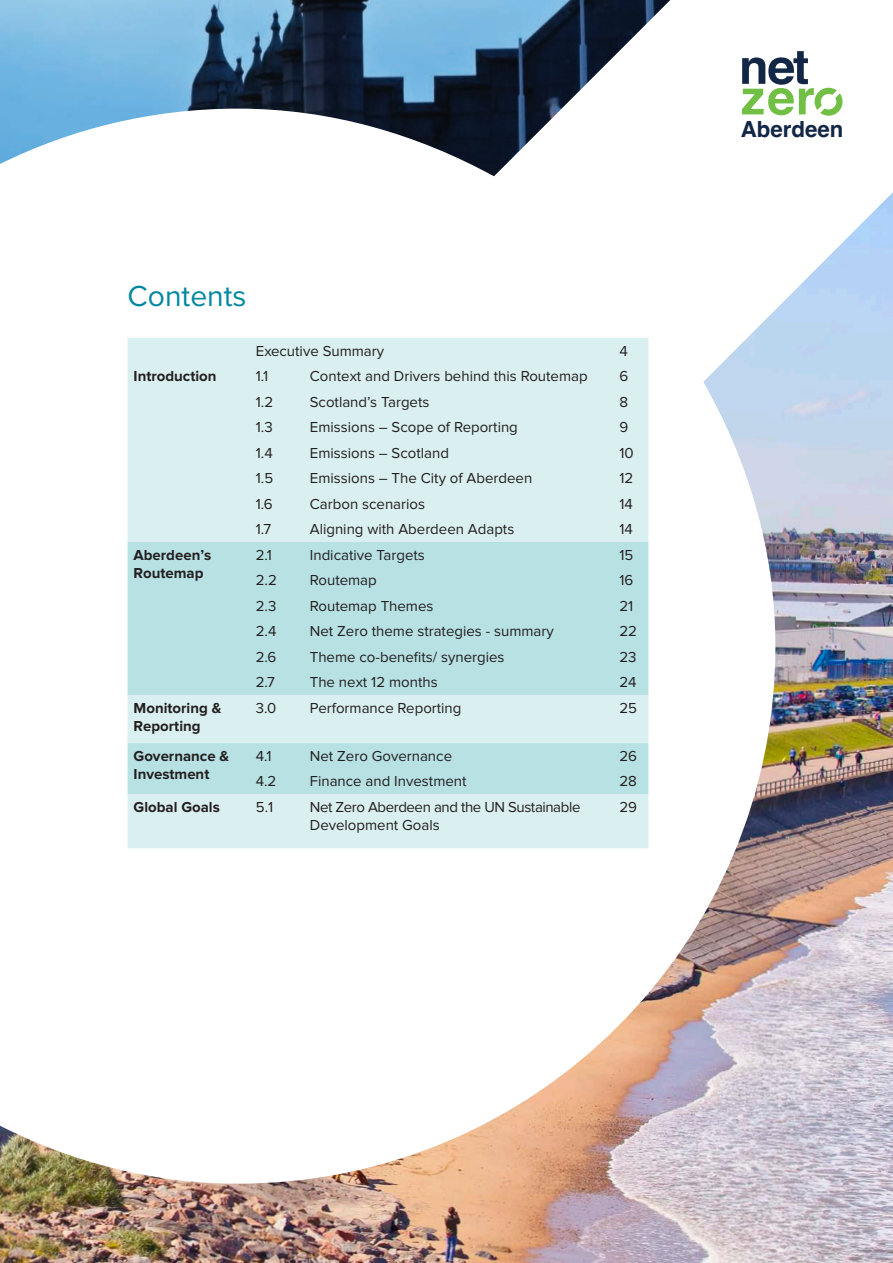
<style>
.page{position:relative;width:893px;height:1263px;background:#fff}
.page>*{position:absolute;margin:0;border:0;box-sizing:border-box;transform-origin:0 0}
.Headings{font:30px "Proxima Nova";color:#0087a0}
.t1{font:700 22.2px "Helvetica";color:#122646}
.t2{font:15px "Proxima Nova";color:#231f20}
.t3{font:700 15px/18px "Proxima Nova";color:#231f20}
.t4{font:15px/18px "Proxima Nova";letter-spacing:-.025em;color:#231f20}
</style>
<div class="page">
<svg style="left:742px;top:51px;width:100px;height:65px"></svg>
<img style="left:0;top:0;width:670px;height:176px">
<img style="left:0;top:192px;width:893px;height:1071px">
<div style="left:128px;top:338px;width:520px;height:510px;background:#daeff0"></div>
<svg style="left:128px;top:542px;width:520px;height:252px;background:#bee3e5"></svg>
<svg style="left:128px;top:848px;width:520px;height:42px"></svg>
<p class="Headings" style="left:128px;top:279px;width:120px">Contents</p>
<p class="t2" style="left:256px;top:342px;width:130px">Executive Summary</p>
<p class="t2" style="left:619px;top:342px;width:10px">4</p>
<p class="t3" style="left:134px;top:367px;width:84px">Introduction</p>
<p class="t2" style="left:256px;top:367px;width:14px">1.1</p>
<p class="t2" style="left:310px;top:367px;width:279px">Context and Drivers behind this Routemap</p>
<p class="t2" style="left:619px;top:367px;width:10px">6</p>
<p class="t2" style="left:256px;top:393px;width:19px">1.2</p>
<p class="t2" style="left:310px;top:393px;width:121px">Scotland’s Targets</p>
<p class="t2" style="left:619px;top:393px;width:10px">8</p>
<p class="t2" style="left:256px;top:418px;width:18px">1.3</p>
<p class="t2" style="left:310px;top:418px;width:210px">Emissions – Scope of Reporting</p>
<p class="t2" style="left:619px;top:418px;width:10px">9</p>
<p class="t2" style="left:256px;top:444px;width:18px">1.4</p>
<p class="t2" style="left:310px;top:444px;width:141px">Emissions – Scotland</p>
<p class="t2" style="left:619px;top:444px;width:16px">10</p>
<p class="t2" style="left:256px;top:469px;width:19px">1.5</p>
<p class="t2" style="left:310px;top:469px;width:224px">Emissions – The City of Aberdeen</p>
<p class="t2" style="left:619px;top:469px;width:15px">12</p>
<p class="t2" style="left:256px;top:495px;width:18px">1.6</p>
<p class="t2" style="left:310px;top:495px;width:117px">Carbon scenarios</p>
<p class="t2" style="left:619px;top:495px;width:15px">14</p>
<p class="t2" style="left:256px;top:521px;width:17px">1.7</p>
<p class="t2" style="left:310px;top:521px;width:206px">Aligning with Aberdeen Adapts</p>
<p class="t2" style="left:619px;top:521px;width:15px">14</p>
<p class="t3" style="left:134px;top:546px;width:79px">Aberdeen’s<br>Routemap</p>
<p class="t2" style="left:256px;top:546px;width:18px">2.1</p>
<p class="t2" style="left:310px;top:546px;width:117px">Indicative Targets</p>
<p class="t2" style="left:619px;top:546px;width:15px">15</p>
<p class="t2" style="left:256px;top:572px;width:23px">2.2</p>
<p class="t2" style="left:310px;top:572px;width:68px">Routemap</p>
<p class="t2" style="left:619px;top:572px;width:15px">16</p>
<p class="t2" style="left:256px;top:597px;width:22px">2.3</p>
<p class="t2" style="left:310px;top:597px;width:125px">Routemap Themes</p>
<p class="t2" style="left:619px;top:597px;width:15px">21</p>
<p class="t2" style="left:256px;top:623px;width:22px">2.4</p>
<p class="t2" style="left:310px;top:623px;width:245px">Net Zero theme strategies - summary</p>
<p class="t2" style="left:619px;top:623px;width:19px">22</p>
<p class="t2" style="left:256px;top:648px;width:22px">2.6</p>
<p class="t2" style="left:310px;top:648px;width:196px">Theme co-benefits/ synergies</p>
<p class="t2" style="left:619px;top:648px;width:19px">23</p>
<p class="t2" style="left:256px;top:674px;width:21px">2.7</p>
<p class="t2" style="left:310px;top:674px;width:129px">The next 12 months</p>
<p class="t2" style="left:619px;top:674px;width:19px">24</p>
<p class="t3" style="left:134px;top:699px;width:89px">Monitoring &amp;<br>Reporting</p>
<p class="t2" style="left:256px;top:699px;width:22px">3.0</p>
<p class="t2" style="left:310px;top:699px;width:153px">Performance Reporting</p>
<p class="t2" style="left:619px;top:699px;width:19px">25</p>
<p class="t3" style="left:134px;top:747px;width:97px">Governance &amp;<br>Investment</p>
<p class="t2" style="left:256px;top:747px;width:17px">4.1</p>
<p class="t2" style="left:310px;top:747px;width:144px">Net Zero Governance</p>
<p class="t2" style="left:619px;top:747px;width:19px">26</p>
<p class="t2" style="left:256px;top:773px;width:22px">4.2</p>
<p class="t2" style="left:310px;top:773px;width:158px">Finance and Investment</p>
<p class="t2" style="left:619px;top:773px;width:19px">28</p>
<p class="t3" style="left:134px;top:798px;width:88px">Global Goals</p>
<p class="t2" style="left:256px;top:798px;width:19px">5.1</p>
<p class="t4" style="left:310px;top:798px;width:272px">Net Zero Aberdeen and the UN Sustainable<br>Development Goals</p>
<p class="t2" style="left:619px;top:798px;width:19px">29</p>
<h2 class="t1" style="left:741px;top:116px;width:104px">Aberdeen</h2>
</div>
